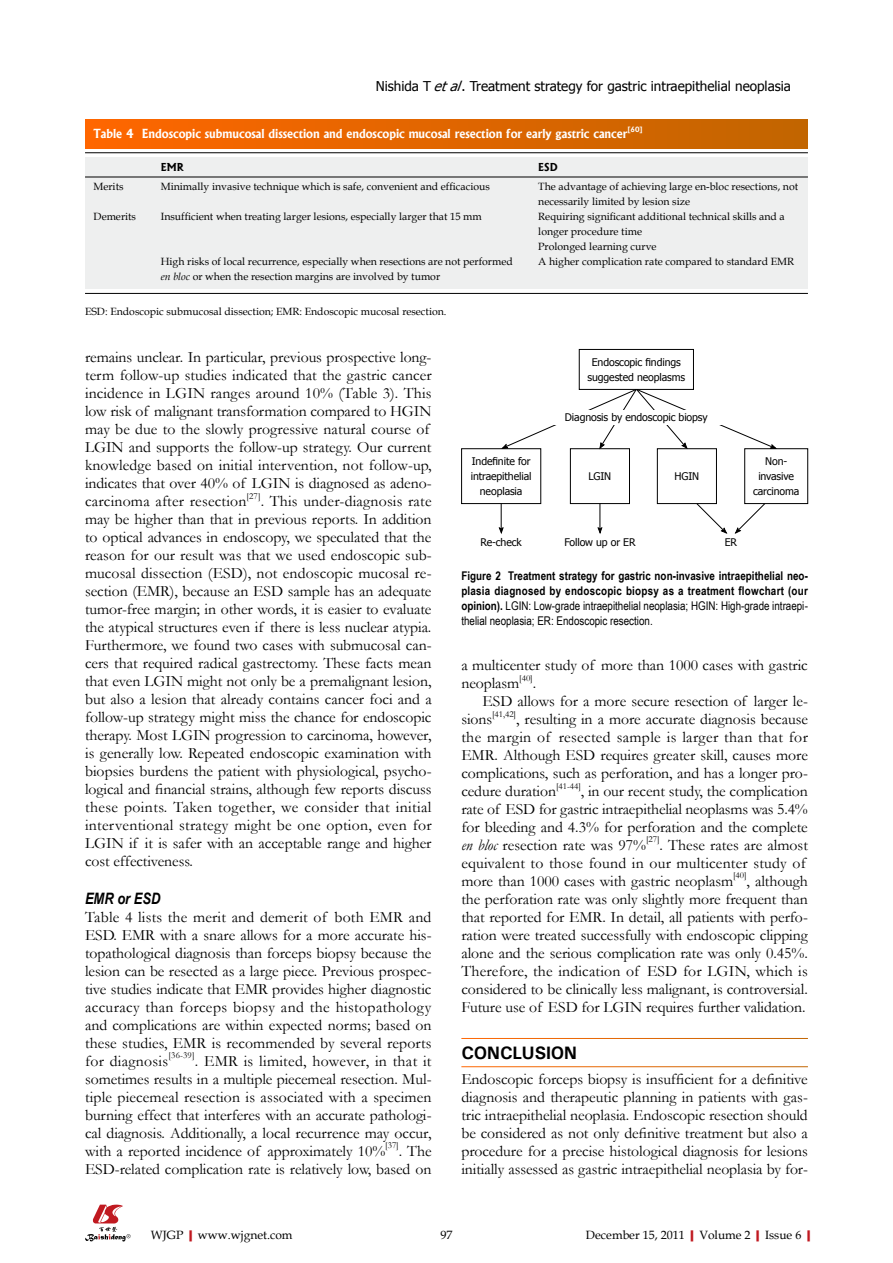
<style>
.page{position:relative;width:893px;height:1263px;background:#fff}
.page>*{position:absolute;margin:0;border:0;box-sizing:border-box;transform-origin:0 0}
.t1{font:700 18px "Univers";letter-spacing:-.01em;color:#000}
.t2{font:15.75px/18px "Garamond";letter-spacing:-.005em;color:#000;text-align:justify}
.t3{font:italic 700 15.75px "Arial Narrow";color:#000}
.t4{font:13.5px "Tahoma";color:#000}
.t5{font:700 12px/15px "Arial Narrow";letter-spacing:.02em;color:#000;text-align:justify}
.t6{font:700 12px "Albertus";color:#fff}
.t7{font:12px "Book Antiqua";color:#000}
.t8{font:10.5px/15px "Book Antiqua";color:#000}
.t9{font:10.5px/15px "Tahoma";letter-spacing:-.01em;color:#000;text-align:center}
.t10{font:700 10.5px "Albertus";color:#000}
.t11{font:9.15px "Garamond";letter-spacing:-.005em;color:#000}
.t12{font:700 7.05px "Albertus";color:#fff}
.s1{font-style:italic}
.s2{font-weight:400}
.s3{font-weight:700;color:#c01920}
</style>
<div class="page">
<svg style="left:85px;top:1204px;width:46px;height:37px"></svg>
<div style="left:85px;top:119px;width:723px;height:29px;background:linear-gradient(to right,#f60,#c16500)"></div>
<div style="left:85px;top:157px;width:723px;height:131px;background:#eeefef"></div>
<hr style="left:85px;top:152px;width:723px;height:1px;background:#000">
<hr style="left:85px;top:177px;width:723px;height:1px;background:#000">
<hr style="left:85px;top:293px;width:723px;height:1px;background:#000">
<div style="left:579px;top:349px;width:115px;height:41px;border:1px solid #000"></div>
<div style="left:461px;top:448px;width:80px;height:56px;border:1px solid #000"></div>
<div style="left:570px;top:448px;width:60px;height:56px;border:1px solid #000"></div>
<div style="left:744px;top:448px;width:64px;height:56px;border:1px solid #000"></div>
<div style="left:657px;top:448px;width:60px;height:56px;border:1px solid #000"></div>
<svg style="left:597px;top:503px;width:5px;height:30px"></svg>
<svg style="left:499px;top:503px;width:5px;height:30px"></svg>
<svg style="left:735px;top:503px;width:30px;height:30px"></svg>
<svg style="left:696px;top:503px;width:31px;height:30px"></svg>
<svg style="left:502px;top:389px;width:274px;height:60px"></svg>
<div style="left:547px;top:410px;width:178px;height:15px;background:#fff"></div>
<p class="t4" style="left:376px;top:77px;width:417px">Nishida T <span class="s1">etal</span>. Treatment strategy for gastric intraepithelial neoplasia</p>
<p class="t6" style="left:94px;top:126px;width:535px">Table 4 Endoscopic submucosal dissection and endoscopic mucosal resection for early gastric cancer</p>
<p class="t12" style="left:627px;top:125px;width:17px">[60]</p>
<p class="t10" style="left:161px;top:161px;width:24px">EMR</p>
<p class="t10" style="left:538px;top:161px;width:21px">ESD</p>
<p class="t8" style="left:94px;top:179px;width:32px">Merits</p>
<p class="t8" style="left:161px;top:179px;width:331px">Minimally invasive technique which is safe, convenient and efficacious</p>
<p class="t8" style="left:538px;top:179px;width:261px">The advantage of achieving large en-bloc resections, not necessarily limited by lesion size</p>
<p class="t8" style="left:94px;top:209px;width:44px">Demerits</p>
<p class="t8" style="left:161px;top:209px;width:322px">Insufficient when treating larger lesions, especially larger that 15 mm</p>
<p class="t8" style="left:538px;top:209px;width:248px">Requiring significant additional technical skills and a longer procedure time<br>Prolonged learning curve</p>
<p class="t8" style="left:161px;top:253px;width:353px">High risks of local recurrence, especially when resections are not performed <span class="s1">en bloc</span> or when the resection margins are involved by tumor</p>
<p class="t8" style="left:538px;top:253px;width:257px">A higher complication rate compared to standard EMR</p>
<p class="t8" style="left:85px;top:304px;width:363px">ESD: Endoscopic submucosal dissection; EMR: Endoscopic mucosal resection.</p>
<p class="t9" style="left:588px;top:354px;width:99px">Endoscopic findings suggested neoplasms</p>
<p class="t2" style="left:85px;top:348px;width:348px;text-align:left">remains unclear. In particular, previous prospective long&shy;term follow-up studies indicated that the gastric cancer incidence in LGIN ranges around 10% (Table 3). This low risk of malignant transformation compared to HGIN may be due to the slowly progressive natural course of LGIN and supports the follow-up strategy. Our current knowledge based on initial intervention, not follow-up, indicates that over 40% of LGIN is diagnosed as adeno&shy;carcinoma after resection</p>
<p class="t9" style="left:565px;top:410px;width:144px">Diagnosis by endoscopic biopsy</p>
<p class="t9" style="left:471px;top:453px;width:62px">Indefinite for intraepithelial neoplasia</p>
<p class="t9" style="left:753px;top:453px;width:48px">Non&shy;invasive carcinoma</p>
<p class="t9" style="left:589px;top:468px;width:24px">LGIN</p>
<p class="t9" style="left:674px;top:468px;width:26px">HGIN</p>
<p class="t11" style="left:247px;top:489px;width:15px">[27]</p>
<p class="t2" style="left:85px;top:492px;width:348px;text-indent:176px">. This under-diagnosis rate may be higher than that in previous reports. In addition to optical advances in endoscopy, we speculated that the reason for our result was that we used endoscopic sub&shy;mucosal dissection (ESD), not endoscopic mucosal re&shy;section (EMR), because an ESD sample has an adequate tumor-free margin; in other words, it is easier to evaluate the atypical structures even if there is less nuclear atypia.<br>Furthermore, we found two cases with submucosal can&shy;cers that required radical gastrectomy. These facts mean that even LGIN might not only be a premalignant lesion, but also a lesion that already contains cancer foci and a follow-up strategy might miss the chance for endoscopic therapy. Most LGIN progression to carcinoma, however, is generally low. Repeated endoscopic examination with biopsies burdens the patient with physiological, psycho&shy;logical and financial strains, although few reports discuss these points. Taken together, we consider that initial interventional strategy might be one option, even for LGIN if it is safer with an acceptable range and higher cost effectiveness.</p>
<p class="t3" style="left:85px;top:886px;width:77px">EMR or ESD</p>
<p class="t2" style="left:85px;top:907px;width:348px">Table 4 lists the merit and demerit of both EMR and ESD. EMR with a snare allows for a more accurate his&shy;topathological diagnosis than forceps biopsy because the lesion can be resected as a large piece. Previous prospec&shy;tive studies indicate that EMR provides higher diagnostic accuracy than forceps biopsy and the histopathology and complications are within expected norms; based on these studies, EMR is recommended by several reports for diagnosis</p>
<p class="t9" style="left:481px;top:534px;width:43px">Re-check</p>
<p class="t9" style="left:564px;top:534px;width:73px">Follow up or ER</p>
<p class="t9" style="left:725px;top:534px;width:14px">ER</p>
<p class="t5" style="left:461px;top:567px;width:348px">Figure 2 Treatment strategy for gastric non-invasive intraepithelial neo&shy;plasia diagnosed by endoscopic biopsy as a treatment flowchart (our opinion). <span class="s2">LGIN: Low-grade intraepithelial neoplasia; HGIN: High-grade intraepi&shy;thelial neoplasia; ER: Endoscopic resection.</span></p>
<p class="t2" style="left:461px;top:656px;width:348px">a multicenter study of more than 1000 cases with gastric neoplasm</p>
<p class="t11" style="left:519px;top:672px;width:15px">[40]</p>
<p class="t2" style="left:533px;top:674px;width:5px">.</p>
<p class="t2" style="left:483px;top:692px;width:327px">ESD allows for a more secure resection of larger le-</p>
<p class="t2" style="left:461px;top:710px;width:32px">sions</p>
<p class="t11" style="left:492px;top:708px;width:25px">[41,42]</p>
<p class="t2" style="left:461px;top:710px;width:348px;text-indent:55px">, resulting in a more accurate diagnosis because the margin of resected sample is larger than that for EMR. Although ESD requires greater skill, causes more complications, such as perforation, and has a longer pro&shy;cedure duration</p>
<p class="t11" style="left:556px;top:779px;width:26px">[41-44]</p>
<p class="t2" style="left:461px;top:782px;width:348px;text-indent:119px">, in our recent study, the complication rate of ESD for gastric intraepithelial neoplasms was 5.4% for bleeding and 4.3% for perforation and the complete <span class="s1">en bloc</span> resection rate was 97%</p>
<p class="t11" style="left:646px;top:833px;width:15px">[27]</p>
<p class="t2" style="left:461px;top:836px;width:348px;text-align:left;text-indent:198px">. These rates are almost equivalent to those found in our multicenter study of more than 1000 cases with gastric neoplasm</p>
<p class="t11" style="left:733px;top:869px;width:15px">[40]</p>
<p class="t2" style="left:461px;top:872px;width:348px;text-indent:285px">, although the perforation rate was only slightly more frequent than that reported for EMR. In detail, all patients with perfo&shy;ration were treated successfully with endoscopic clipping alone and the serious complication rate was only 0.45%.<br>Therefore, the indication of ESD for LGIN, which is considered to be clinically less malignant, is controversial.<br>Future use of ESD for LGIN requires further validation.</p>
<p class="t1" style="left:461px;top:1041px;width:117px">CONCLUSION</p>
<p class="t2" style="left:461px;top:1069px;width:348px">Endoscopic forceps biopsy is insufficient for a definitive diagnosis and therapeutic planning in patients with gas&shy;tric intraepithelial neoplasia. Endoscopic resection should be considered as not only definitive treatment but also a procedure for a precise histological diagnosis for lesions initially assessed as gastric intraepithelial neoplasia by for-</p>
<p class="t11" style="left:169px;top:1049px;width:28px">[36-39]</p>
<p class="t2" style="left:85px;top:1051px;width:348px;text-indent:110px">. EMR is limited, however, in that it sometimes results in a multiple piecemeal resection. Mul&shy;tiple piecemeal resection is associated with a specimen burning effect that interferes with an accurate pathologi&shy;cal diagnosis. Additionally, a local recurrence may occur, with a reported incidence of approximately 10%</p>
<p class="t11" style="left:385px;top:1139px;width:15px">[37]</p>
<p class="t2" style="left:85px;top:1141px;width:348px;text-align:right">. The<br>ESD-related complication rate is relatively low, based on</p>
<p class="t7" style="left:151px;top:1226px;width:143px">WJGP<span class="s3">|</span>www.wjgnet.com</p>
<p class="t7" style="left:440px;top:1226px;width:13px">97</p>
<p class="t7" style="left:586px;top:1226px;width:231px">December 15, 2011<span class="s3">|</span>Volume 2<span class="s3">|</span>Issue 6<span class="s3">|</span></p>
</div>
